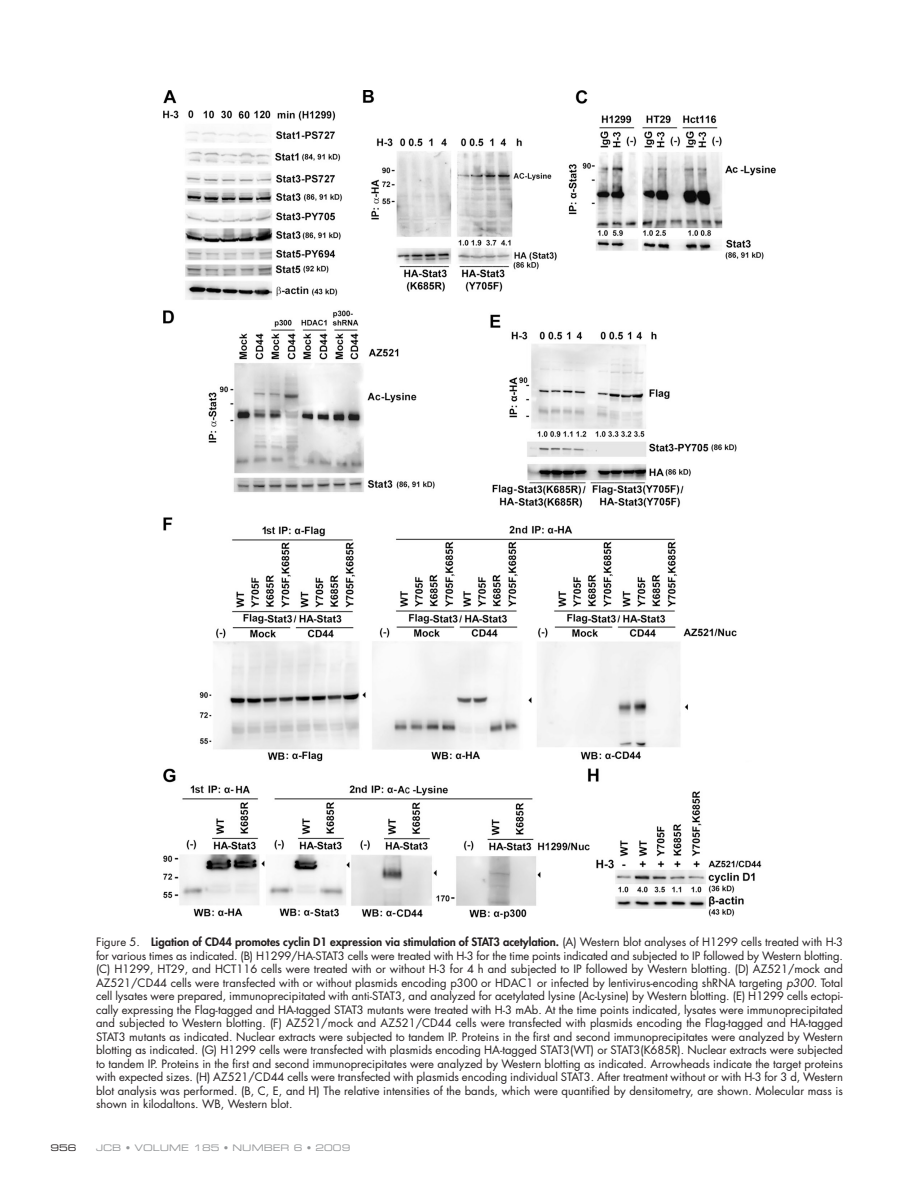
<style>
.page{position:relative;width:918px;height:1188px;background:#fff}
.page>*{position:absolute;margin:0;border:0;box-sizing:border-box;transform-origin:0 0}
.t1{font:11.25px/13.5px "Futura Std";color:#231f20;text-align:justify}
.t2{font:9px "Eurostile LT Std Ex 2";color:#949698}
.t3{font:9px "Eurostile LT Std Ex 2";color:#231f20}
.s1{font-weight:800}
.s2{font-style:italic}
</style>
<div class="page">
<img style="left:164px;top:90px;width:612px;height:828px">
<p class="t1" style="left:96px;top:935px;width:749px">Figure 5. <span class="s1">Ligation of CD44 promotes cyclin D1 expression via stimulation of STAT3 acetylation.</span> (A) Western blot analyses of H1299 cells treated with H-3 for various times as indicated. (B) H1299/HA-STAT3 cells were treated with H-3 for the time points indicated and subjected to IP followed by Western blotting. (C) H1299, HT29, and HCT116 cells were treated with or without H-3 for 4 h and subjected to IP followed by Western blotting. (D) AZ521/mock and AZ521/CD44 cells were transfected with or without plasmids encoding p300 or HDAC1 or infected by lentivirus-encoding shRNA targeting <span class="s2">p300</span>. Total cell lysates were prepared, immunoprecipitated with anti-STAT3, and analyzed for acetylated lysine (Ac-Lysine) by Western blotting. (E) H1299 cells ectopi&shy;cally expressing the Flag-tagged and HA-tagged STAT3 mutants were treated with H-3 mAb. At the time points indicated, lysates were immunoprecipitated and subjected to Western blotting. (F) AZ521/mock and AZ521/CD44 cells were transfected with plasmids encoding the Flag-tagged and HA-tagged STAT3 mutants as indicated. Nuclear extracts were subjected to tandem IP. Proteins in the first and second immunoprecipitates were analyzed by Western blotting as indicated. (G) H1299 cells were transfected with plasmids encoding HA-tagged STAT3(WT) or STAT3(K685R). Nuclear extracts were subjected to tandem IP. Proteins in the first and second immunoprecipitates were analyzed by Western blotting as indicated. Arrowheads indicate the target proteins with expected sizes. (H) AZ521/CD44 cells were transfected with plasmids encoding individual STAT3. After treatment without or with H-3 for 3 d, Western blot analysis was performed. (B, C, E, and H) The relative intensities of the bands, which were quantified by densitometry, are shown. Molecular mass is shown in kilodaltons. WB, Western blot.</p>
<p class="t3" style="left:50px;top:1142px;width:28px">956</p>
<p class="t2" style="left:96px;top:1142px;width:256px">JCB • VOLUME 185 • NUMBER 6 • 2009</p>
</div>
